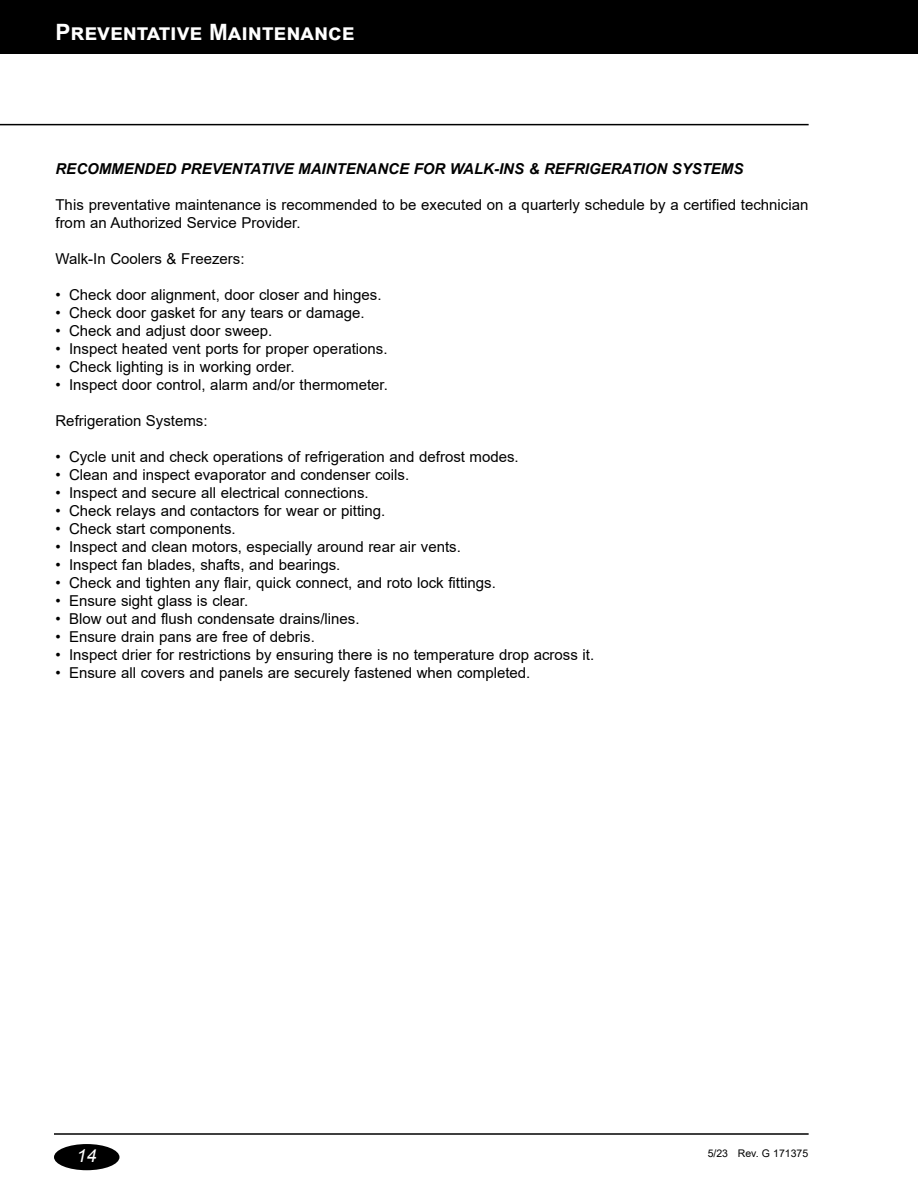
<style>
.page{position:relative;width:918px;height:1188px;background:#fff}
.page>*{position:absolute;margin:0;border:0;box-sizing:border-box;transform-origin:0 0}
.t1{font:700 22.5px "Arial";color:#fff}
.t2{font:italic 18px "Arial";color:#fff}
.t3{font:15px/18px "Arial";color:#000}
.t4{font:italic 700 15px "Arial";color:#000}
.t5{font:10.5px "Arial";color:#000}
</style>
<div class="page">
<div style="left:54px;top:1144px;width:65px;height:26px;background:#000;border-radius:50%"></div>
<div style="left:0;top:0;width:918px;height:54px;background:#000"></div>
<hr style="left:0;top:124px;width:809px;height:1px;background:#000">
<hr style="left:54px;top:1133px;width:755px;height:2px;background:#000">
<h1 class="t1" style="left:56px;top:16px;width:300px">Preventative Maintenance</h1>
<p class="t4" style="left:56px;top:159px;width:689px">RECOMMENDED PREVENTATIVE MAINTENANCE FOR WALK-INS &amp; REFRIGERATION SYSTEMS</p>
<p class="t3" style="left:56px;top:196px;width:754px">This preventative maintenance is recommended to be executed on a quarterly schedule by a certified technician from an Authorized Service Provider.</p>
<p class="t3" style="left:56px;top:250px;width:191px">Walk-In Coolers &amp; Freezers:</p>
<p class="t3" style="left:56px;top:286px;width:328px">• Check door alignment, door closer and hinges.</p>
<p class="t3" style="left:56px;top:304px;width:311px">• Check door gasket for any tears or damage.</p>
<p class="t3" style="left:56px;top:322px;width:218px">• Check and adjust door sweep.</p>
<p class="t3" style="left:56px;top:340px;width:334px">• Inspect heated vent ports for proper operations.</p>
<p class="t3" style="left:56px;top:358px;width:241px">• Check lighting is in working order.</p>
<p class="t3" style="left:56px;top:376px;width:334px">• Inspect door control, alarm and/or thermometer.</p>
<p class="t3" style="left:56px;top:412px;width:154px">Refrigeration Systems:</p>
<p class="t3" style="left:56px;top:448px;width:465px">• Cycle unit and check operations of refrigeration and defrost modes.</p>
<p class="t3" style="left:56px;top:466px;width:355px">• Clean and inspect evaporator and condenser coils.</p>
<p class="t3" style="left:56px;top:484px;width:315px">• Inspect and secure all electrical connections.</p>
<p class="t3" style="left:56px;top:502px;width:331px">• Check relays and contactors for wear or pitting.</p>
<p class="t3" style="left:56px;top:520px;width:182px">• Check start components.</p>
<p class="t3" style="left:56px;top:538px;width:407px">• Inspect and clean motors, especially around rear air vents.</p>
<p class="t3" style="left:56px;top:556px;width:286px">• Inspect fan blades, shafts, and bearings.</p>
<p class="t3" style="left:56px;top:574px;width:442px">• Check and tighten any flair, quick connect, and roto lock fittings.</p>
<p class="t3" style="left:56px;top:592px;width:194px">• Ensure sight glass is clear.</p>
<p class="t3" style="left:56px;top:610px;width:306px">• Blow out and flush condensate drains/lines.</p>
<p class="t3" style="left:56px;top:628px;width:261px">• Ensure drain pans are free of debris.</p>
<p class="t3" style="left:56px;top:646px;width:540px">• Inspect drier for restrictions by ensuring there is no temperature drop across it.</p>
<p class="t3" style="left:56px;top:664px;width:477px">• Ensure all covers and panels are securely fastened when completed.</p>
<p class="t2" style="left:77px;top:1144px;width:22px">14</p>
<p class="t5" style="left:708px;top:1146px;width:102px">5/23 Rev. G 171375</p>
</div>
